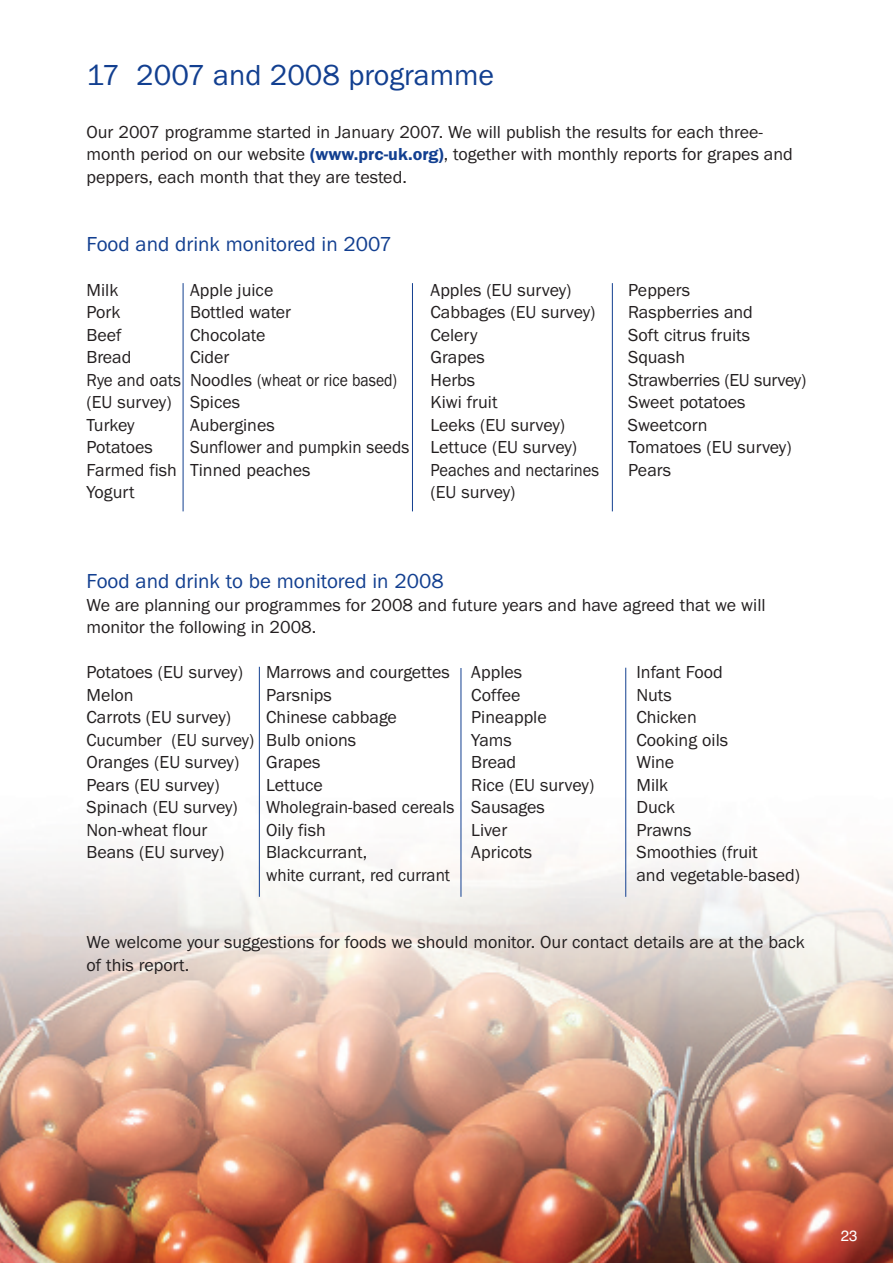
<style>
.page{position:relative;width:893px;height:1263px;background:#fff}
.page>*{position:absolute;margin:0;border:0;box-sizing:border-box;transform-origin:0 0}
.t1{font:30px "Franklin Got T";color:#123f90}
.t2{font:21px "Franklin Got T";color:#123f90}
.t3{font:18px/22.5px "Franklin Got T";color:#231f20}
.t4{font:18px "Franklin Got T";color:#231f20;scale:.95 1}
.t5{font:18px "Franklin Got T";color:#231f20;scale:.96 1}
.t6{font:18px "Franklin Got T";letter-spacing:-.02em;color:#231f20}
.t7{font:18px "Franklin Got T";color:#231f20;scale:.92 1}
.t8{font:15px "Helvetica";color:#fff}
.s1{font-weight:600;color:#123f90}
</style>
<div class="page">
<img style="left:0;top:283px;width:893px;height:980px">
<h1 class="t1" style="left:86px;top:65px;width:409px">17 2007 and 2008 programme</h1>
<p class="t3" style="left:86px;top:122px;width:708px">Our 2007 programme started in January 2007. We will publish the results for each three&shy;month period on our website <span class="s1">(www.prc-uk.org)</span>, together with monthly reports for grapes and peppers, each month that they are tested.</p>
<p class="t2" style="left:86px;top:236px;width:307px">Food and drink monitored in 2007</p>
<p class="t3" style="left:86px;top:280px;width:33px">Milk</p>
<p class="t3" style="left:190px;top:280px;width:85px">Apple juice</p>
<p class="t3" style="left:430px;top:280px;width:143px">Apples (EU survey)</p>
<p class="t3" style="left:628px;top:280px;width:64px">Peppers</p>
<p class="t3" style="left:86px;top:302px;width:36px">Pork</p>
<p class="t3" style="left:190px;top:302px;width:103px">Bottled water</p>
<p class="t3" style="left:430px;top:302px;width:167px">Cabbages (EU survey)</p>
<p class="t3" style="left:628px;top:302px;width:126px">Raspberries and</p>
<p class="t3" style="left:86px;top:325px;width:36px">Beef</p>
<p class="t3" style="left:190px;top:325px;width:77px">Chocolate</p>
<p class="t3" style="left:430px;top:325px;width:49px">Celery</p>
<p class="t3" style="left:628px;top:325px;width:124px">Soft citrus fruits</p>
<p class="t3" style="left:86px;top:347px;width:47px">Bread</p>
<p class="t3" style="left:190px;top:347px;width:41px">Cider</p>
<p class="t3" style="left:430px;top:347px;width:56px">Grapes</p>
<p class="t3" style="left:628px;top:347px;width:59px">Squash</p>
<p class="t4" style="left:86px;top:373px;width:329px">Rye and oats Noodles (wheat or rice based)</p>
<p class="t3" style="left:430px;top:370px;width:46px">Herbs</p>
<p class="t6" style="left:628px;top:373px;width:180px">Strawberries (EU survey)</p>
<p class="t3" style="left:86px;top:392px;width:155px">(EU survey) Spices</p>
<p class="t3" style="left:430px;top:392px;width:69px">Kiwi fruit</p>
<p class="t3" style="left:628px;top:392px;width:119px">Sweet potatoes</p>
<p class="t3" style="left:86px;top:415px;width:50px">Turkey</p>
<p class="t3" style="left:190px;top:415px;width:86px">Aubergines</p>
<p class="t3" style="left:430px;top:415px;width:136px">Leeks (EU survey)</p>
<p class="t3" style="left:628px;top:415px;width:81px">Sweetcorn</p>
<p class="t3" style="left:86px;top:437px;width:68px">Potatoes</p>
<p class="t4" style="left:190px;top:441px;width:409px">Sunflower and pumpkin seeds Lettuce (EU survey)</p>
<p class="t3" style="left:628px;top:437px;width:165px">Tomatoes (EU survey)</p>
<p class="t3" style="left:86px;top:460px;width:226px">Farmed fish Tinned peaches</p>
<p class="t7" style="left:430px;top:463px;width:185px">Peaches and nectarines</p>
<p class="t3" style="left:628px;top:460px;width:45px">Pears</p>
<p class="t3" style="left:86px;top:482px;width:50px">Yogurt</p>
<p class="t3" style="left:430px;top:482px;width:87px">(EU survey)</p>
<p class="t2" style="left:86px;top:574px;width:359px">Food and drink to be monitored in 2008</p>
<p class="t3" style="left:86px;top:595px;width:680px">We are planning our programmes for 2008 and future years and have agreed that we will monitor the following in 2008.</p>
<p class="t3" style="left:86px;top:662px;width:158px">Potatoes (EU survey)</p>
<p class="t3" style="left:266px;top:662px;width:258px">Marrows and courgettes Apples</p>
<p class="t3" style="left:636px;top:662px;width:88px">Infant Food</p>
<p class="t3" style="left:86px;top:685px;width:49px">Melon</p>
<p class="t3" style="left:266px;top:685px;width:67px">Parsnips</p>
<p class="t3" style="left:471px;top:685px;width:51px">Coffee</p>
<p class="t3" style="left:636px;top:685px;width:37px">Nuts</p>
<p class="t3" style="left:86px;top:707px;width:146px">Carrots (EU survey)</p>
<p class="t3" style="left:266px;top:707px;width:132px">Chinese cabbage</p>
<p class="t3" style="left:471px;top:707px;width:77px">Pineapple</p>
<p class="t3" style="left:636px;top:707px;width:62px">Chicken</p>
<p class="t3" style="left:86px;top:730px;width:271px">Cucumber (EU survey) Bulb onions</p>
<p class="t3" style="left:471px;top:730px;width:42px">Yams</p>
<p class="t3" style="left:636px;top:730px;width:93px">Cooking oils</p>
<p class="t3" style="left:86px;top:752px;width:154px">Oranges (EU survey)</p>
<p class="t3" style="left:266px;top:752px;width:56px">Grapes</p>
<p class="t3" style="left:471px;top:752px;width:47px">Bread</p>
<p class="t3" style="left:636px;top:752px;width:39px">Wine</p>
<p class="t3" style="left:86px;top:775px;width:135px">Pears (EU survey)</p>
<p class="t3" style="left:266px;top:775px;width:58px">Lettuce</p>
<p class="t3" style="left:471px;top:775px;width:124px">Rice (EU survey)</p>
<p class="t3" style="left:636px;top:775px;width:33px">Milk</p>
<p class="t3" style="left:86px;top:797px;width:153px">Spinach (EU survey)</p>
<p class="t5" style="left:266px;top:801px;width:292px">Wholegrain-based cereals Sausages</p>
<p class="t3" style="left:636px;top:797px;width:40px">Duck</p>
<p class="t3" style="left:86px;top:820px;width:122px">Non-wheat flour</p>
<p class="t3" style="left:266px;top:820px;width:61px">Oily fish</p>
<p class="t3" style="left:471px;top:820px;width:38px">Liver</p>
<p class="t3" style="left:636px;top:820px;width:57px">Prawns</p>
<p class="t3" style="left:86px;top:842px;width:139px">Beans (EU survey)</p>
<p class="t3" style="left:266px;top:842px;width:103px">Blackcurrant,</p>
<p class="t3" style="left:471px;top:842px;width:63px">Apricots</p>
<p class="t3" style="left:636px;top:842px;width:123px">Smoothies (fruit</p>
<p class="t4" style="left:266px;top:868px;width:195px">white currant, red currant</p>
<p class="t3" style="left:636px;top:865px;width:165px">and vegetable-based)</p>
<p class="t3" style="left:86px;top:932px;width:720px">We welcome your suggestions for foods we should monitor. Our contact details are at the back of this report.</p>
<p class="t8" style="left:841px;top:1227px;width:18px">23</p>
</div>
